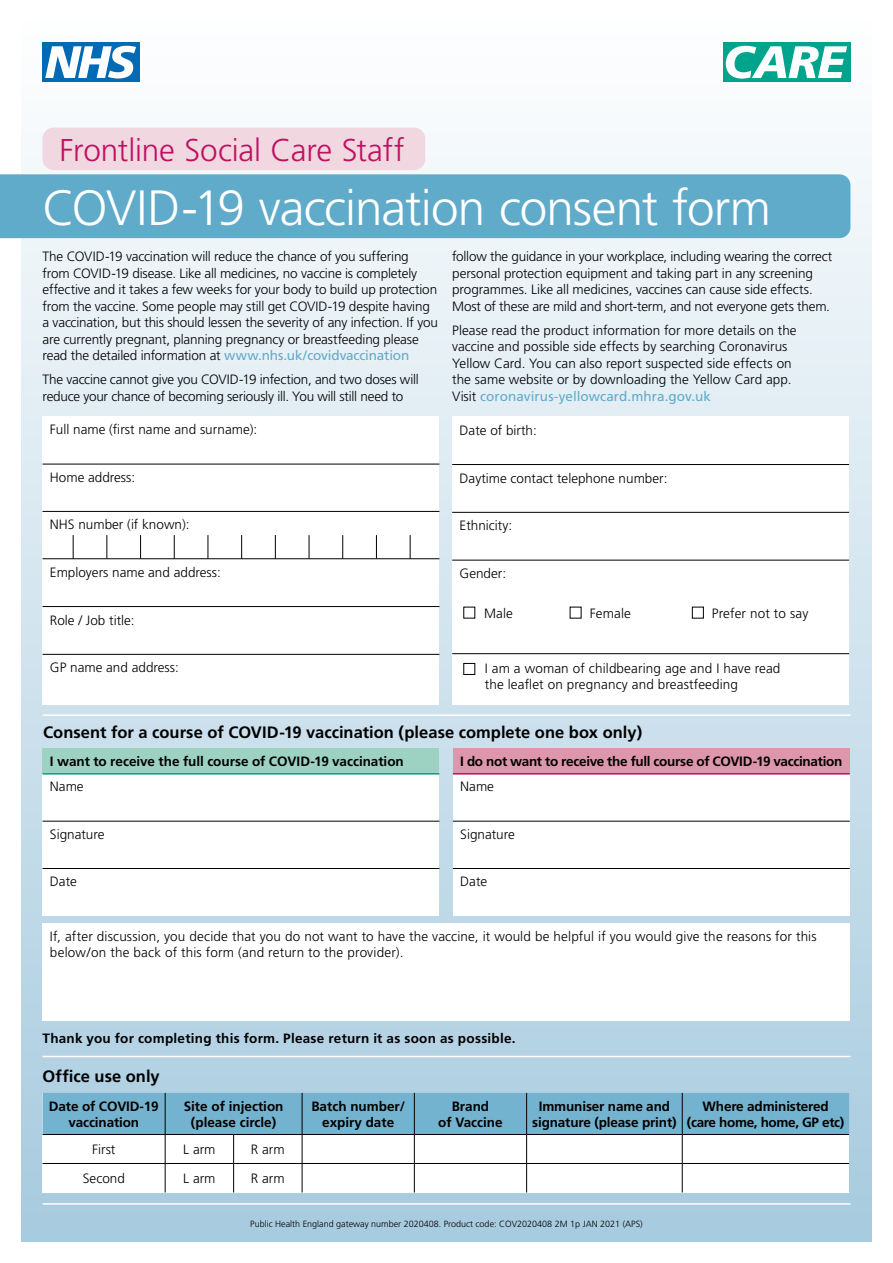
<style>
.page{position:relative;width:893px;height:1263px;background:#fff}
.page>*{position:absolute;margin:0;border:0;box-sizing:border-box;transform-origin:0 0}
.t1{font:300 49.5px "Frutiger";letter-spacing:-.02em;color:#fff}
.t2{font:300 31.5px "Frutiger";letter-spacing:-.005em;color:#c01062}
.t3{font:700 16.5px "Frutiger";color:#000}
.t4{font:300 13.5px/16.5px "Frutiger";letter-spacing:-.005em;color:#000}
.t5{font:700 13.5px/16.2px "Frutiger";letter-spacing:-.005em;color:#000;text-align:center}
.t6{font:700 13.5px "Frutiger";letter-spacing:-.025em;color:#000}
.t7{font:700 13.5px "Frutiger";letter-spacing:.02em;color:#000}
.Paragraph_Style_1{font:300 9px "Frutiger";color:#000}
.s1{font-weight:400;color:#5fabc9}
</style>
<div class="page">
<div style="left:21px;top:21px;width:851px;height:1221px;background:linear-gradient(to bottom,#fefefe,#a7cbdf)"></div>
<div style="left:43px;top:128px;width:382px;height:42px;background:#f1d7e0;border-radius:11px"></div>
<div style="left:43px;top:923px;width:807px;height:97px;background:#fff"></div>
<div style="left:43px;top:43px;width:97px;height:39px;background:#006ab4"></div>
<svg style="left:45px;top:46px;width:91px;height:33px"></svg>
<div style="left:723px;top:43px;width:127px;height:39px;background:#00a48c"></div>
<svg style="left:726px;top:46px;width:121px;height:33px"></svg>
<div style="left:0;top:174px;width:850px;height:64px;background:#5fabc9"></div>
<hr style="left:43px;top:1203px;width:807px;height:2px;background:#fff">
<svg style="left:43px;top:1093px;width:806px;height:99px"></svg>
<div style="left:453px;top:748px;width:397px;height:168px;background:#fff"></div>
<div style="left:453px;top:748px;width:397px;height:26px;background:#de96ad"></div>
<hr style="left:453px;top:821px;width:397px;height:1px;background:#000">
<hr style="left:453px;top:868px;width:397px;height:1px;background:#000">
<hr style="left:453px;top:773px;width:397px;height:1px;background:#c01062">
<div style="left:43px;top:748px;width:396px;height:168px;background:#fff"></div>
<div style="left:43px;top:748px;width:396px;height:26px;background:#9dd2c3"></div>
<hr style="left:43px;top:821px;width:396px;height:1px;background:#000">
<hr style="left:43px;top:868px;width:396px;height:1px;background:#000">
<hr style="left:43px;top:773px;width:396px;height:1px;background:#00a385">
<hr style="left:43px;top:714px;width:807px;height:2px;background:#fff">
<hr style="left:43px;top:1056px;width:807px;height:1px;background:#fff">
<div style="left:452px;top:417px;width:397px;height:288px;background:#fff"></div>
<hr style="left:452px;top:512px;width:397px;height:1px;background:#000">
<hr style="left:452px;top:560px;width:397px;height:1px;background:#000">
<hr style="left:452px;top:464px;width:397px;height:1px;background:#000">
<hr style="left:452px;top:653px;width:397px;height:1px;background:#000">
<div style="left:463px;top:663px;width:12px;height:12px;border:1px solid #000"></div>
<div style="left:43px;top:417px;width:396px;height:288px;background:#fff"></div>
<hr style="left:43px;top:464px;width:396px;height:1px;background:#000">
<hr style="left:43px;top:511px;width:396px;height:1px;background:#000">
<hr style="left:43px;top:558px;width:396px;height:1px;background:#000">
<hr style="left:43px;top:606px;width:396px;height:1px;background:#000">
<hr style="left:43px;top:654px;width:396px;height:1px;background:#000">
<svg style="left:73px;top:535px;width:1px;height:24px"></svg>
<svg style="left:140px;top:535px;width:1px;height:24px"></svg>
<svg style="left:208px;top:535px;width:1px;height:24px"></svg>
<svg style="left:275px;top:535px;width:1px;height:24px"></svg>
<svg style="left:342px;top:535px;width:1px;height:24px"></svg>
<svg style="left:107px;top:535px;width:1px;height:24px"></svg>
<svg style="left:174px;top:535px;width:1px;height:24px"></svg>
<svg style="left:241px;top:535px;width:1px;height:24px"></svg>
<svg style="left:309px;top:535px;width:1px;height:24px"></svg>
<svg style="left:376px;top:535px;width:1px;height:24px"></svg>
<svg style="left:410px;top:535px;width:1px;height:24px"></svg>
<div style="left:692px;top:607px;width:12px;height:11px;border:1px solid #000"></div>
<p class="t2" style="left:60px;top:132px;width:346px">Frontline Social Care Staff</p>
<p class="t1" style="left:43px;top:180px;width:730px">COVID-19 vaccination consent form</p>
<p class="t4" style="left:43px;top:249px;width:397px">The COVID-19 vaccination will reduce the chance of you suffering from COVID-19 disease. Like all medicines, no vaccine is completely effective and it takes a few weeks for your body to build up protection from the vaccine. Some people may still get COVID-19 despite having a vaccination, but this should lessen the severity of any infection. If you are currently pregnant, planning pregnancy or breastfeeding please read the detailed information at <span class="s1">www.nhs.uk/covidvaccination</span></p>
<p class="t4" style="left:43px;top:371px;width:378px">The vaccine cannot give you COVID-19 infection, and two doses will reduce your chance of becoming seriously ill. You will still need to</p>
<p class="t4" style="left:50px;top:421px;width:209px">Full name (first name and surname):</p>
<p class="t4" style="left:50px;top:469px;width:87px">Home address:</p>
<p class="t4" style="left:50px;top:516px;width:141px">NHS number (if known):</p>
<p class="t4" style="left:50px;top:564px;width:172px">Employers name and address:</p>
<p class="t4" style="left:50px;top:612px;width:86px">Role / Job title:</p>
<p class="t4" style="left:50px;top:659px;width:130px">GP name and address:</p>
<p class="t4" style="left:452px;top:249px;width:382px">follow the guidance in your workplace, including wearing the correct personal protection equipment and taking part in any screening programmes. Like all medicines, vaccines can cause side effects.<br>Most of these are mild and short-term, and not everyone gets them.</p>
<p class="t4" style="left:452px;top:322px;width:346px">Please read the product information for more details on the vaccine and possible side effects by searching Coronavirus Yellow Card. You can also report suspected side effects on the same website or by downloading the Yellow Card app.<br>Visit <span class="s1">coronavirus-yellowcard.mhra.gov.uk</span></p>
<p class="t4" style="left:460px;top:422px;width:79px">Date of birth:</p>
<p class="t4" style="left:460px;top:470px;width:209px">Daytime contact telephone number:</p>
<p class="t4" style="left:460px;top:517px;width:54px">Ethnicity:</p>
<p class="t4" style="left:460px;top:565px;width:48px">Gender:</p>
<p class="t4" style="left:484px;top:605px;width:30px">Male</p>
<p class="t4" style="left:590px;top:605px;width:43px">Female</p>
<p class="t4" style="left:712px;top:605px;width:98px">Prefer not to say</p>
<p class="t4" style="left:485px;top:660px;width:297px">I am a woman of childbearing age and I have read the leaflet on pregnancy and breastfeeding</p>
<p class="t3" style="left:43px;top:722px;width:600px">Consent for a course of COVID-19 vaccination (please complete one box only)</p>
<p class="t5" style="left:50px;top:753px;width:355px">I want to receive the full course of COVID-19 vaccination</p>
<p class="t4" style="left:50px;top:778px;width:35px">Name</p>
<p class="t4" style="left:50px;top:826px;width:56px">Signature</p>
<p class="t4" style="left:50px;top:873px;width:28px">Date</p>
<p class="t6" style="left:460px;top:754px;width:384px">I do not want to receive the full course of COVID-19 vaccination</p>
<p class="t4" style="left:460px;top:778px;width:35px">Name</p>
<p class="t4" style="left:460px;top:826px;width:56px">Signature</p>
<p class="t4" style="left:460px;top:873px;width:28px">Date</p>
<p class="t4" style="left:50px;top:928px;width:768px">If, after discussion, you decide that you do not want to have the vaccine, it would be helpful if you would give the reasons for this below/on the back of this form (and return to the provider).</p>
<p class="t7" style="left:43px;top:1031px;width:475px">Thank you for completing this form. Please return it as soon as possible.</p>
<p class="t3" style="left:43px;top:1066px;width:119px">Office use only</p>
<p class="t5" style="left:49px;top:1098px;width:111px">Date of COVID-19 vaccination</p>
<p class="t5" style="left:184px;top:1098px;width:101px">Site of injection</p>
<p class="t5" style="left:191px;top:1114px;width:87px">(please circle)</p>
<p class="t4" style="left:92px;top:1141px;width:25px">First</p>
<p class="t4" style="left:183px;top:1141px;width:34px">L arm</p>
<p class="t4" style="left:251px;top:1141px;width:35px">R arm</p>
<p class="t4" style="left:83px;top:1170px;width:44px">Second</p>
<p class="t4" style="left:183px;top:1170px;width:34px">L arm</p>
<p class="t4" style="left:251px;top:1170px;width:35px">R arm</p>
<p class="t5" style="left:311px;top:1098px;width:95px">Batch number/ expiry date</p>
<p class="t5" style="left:438px;top:1098px;width:66px">Brand<br>of Vaccine</p>
<p class="t5" style="left:532px;top:1098px;width:146px">Immuniser name and signature (please print)</p>
<p class="t5" style="left:702px;top:1098px;width:128px">Where administered</p>
<p class="t6" style="left:687px;top:1114px;width:159px">(care home, home, GP etc)</p>
<p class="Paragraph_Style_1" style="left:250px;top:1219px;width:394px">Public Health England gateway number 2020408. Product code: COV2020408 2M 1p JAN 2021 (APS)</p>
</div>
